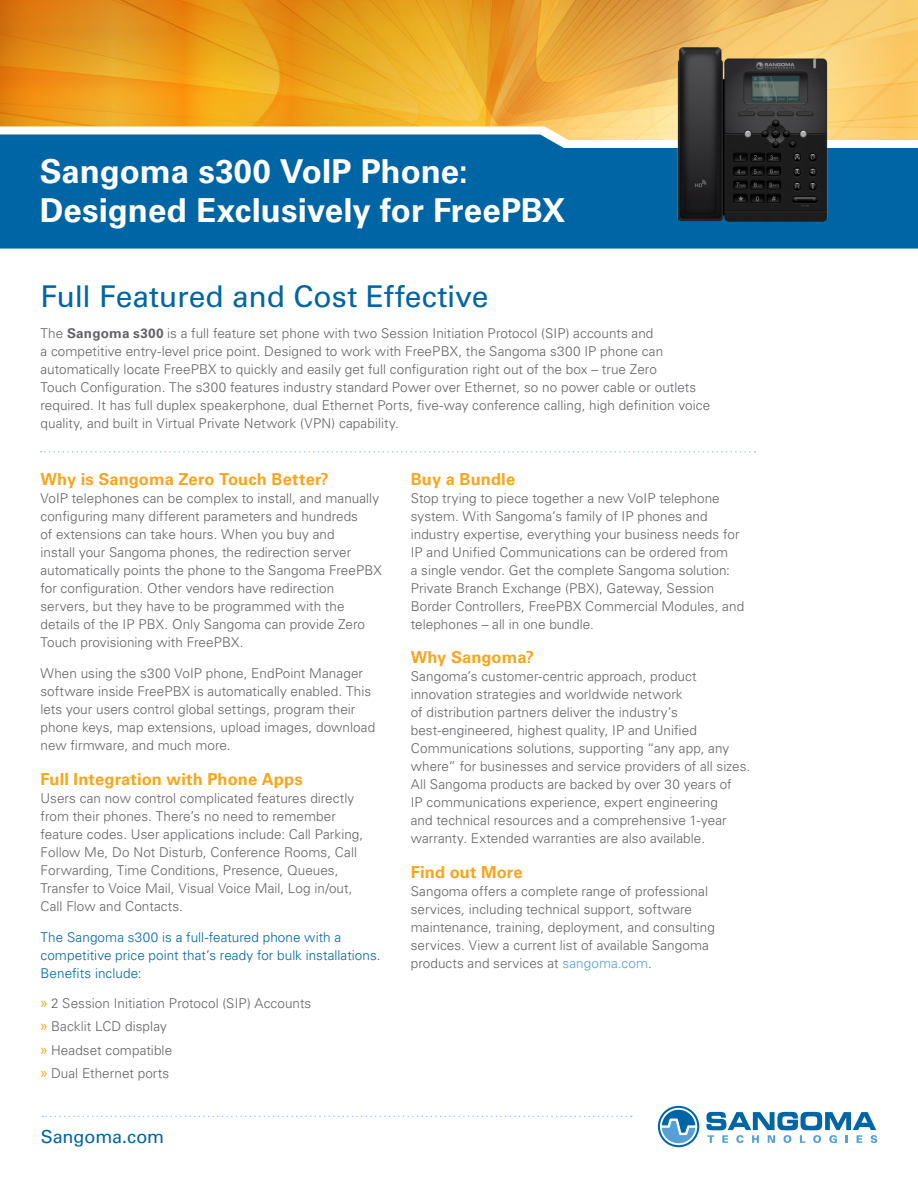
<style>
.page{position:relative;width:918px;height:1188px;background:#fff}
.page>*{position:absolute;margin:0;border:0;box-sizing:border-box;transform-origin:0 0}
.Data_Sheet_Title{font:700 33px/39px "Univers LT Std";color:#fff}
.Main_Header{font:30px "Univers LT Std";color:#0065a4}
.Footer_Website{font:18px "Univers LT Std";letter-spacing:-.005em;color:#0065a4}
.Subhead{font:700 16.5px "Univers LT Std";letter-spacing:.005em;color:#f9a51b}
.Body_Text{font:300 13.5px/18px "Univers LT Std";letter-spacing:.005em;color:#636266}
.Bullets_Subhead_Blue{font:300 13.5px/18px "Univers LT Std";letter-spacing:.005em;color:#0065a4}
.s1{font-weight:700}
.s2{font-family:"Myriad Pro";font-weight:400;font-size:16.5px;color:#f9a51b}
.s3{color:#56a0d5}
</style>
<div class="page">
<img style="left:0;top:0;width:918px;height:126px">
<svg style="left:41px;top:451px;width:714px;height:2px"></svg>
<svg style="left:0;top:126px;width:918px;height:8px"></svg>
<div style="left:0;top:134px;width:918px;height:115px;background:#0065a4"></div>
<img style="left:677px;top:47px;width:152px;height:175px">
<svg style="left:658px;top:1106px;width:41px;height:41px"></svg>
<svg style="left:706px;top:1112px;width:171px;height:31px"></svg>
<svg style="left:43px;top:1116px;width:589px;height:1px"></svg>
<p class="Data_Sheet_Title" style="left:40px;top:153px;width:528px">Sangoma s300 VoIP Phone:<br>Designed Exclusively for FreePBX</p>
<p class="Main_Header" style="left:40px;top:278px;width:449px">Full Featured and Cost Effective</p>
<p class="Body_Text" style="left:40px;top:324px;width:671px">The <span class="s1">Sangoma s300</span> is a full feature set phone with two Session Initiation Protocol (SIP) accounts and<br>a competitive entry-level price point. Designed to work with FreePBX, the Sangoma s300 IP phone can automatically locate FreePBX to quickly and easily get full configuration right out of the box – true Zero<br>Touch Configuration. The s300 features industry standard Power over Ethernet, so no power cable or outlets required. It has full duplex speakerphone, dual Ethernet Ports, five-way conference calling, high definition voice quality, and built in Virtual Private Network (VPN) capability.</p>
<p class="Subhead" style="left:40px;top:469px;width:290px">Why is Sangoma Zero Touch Better?</p>
<p class="Body_Text" style="left:40px;top:489px;width:343px">VoIP telephones can be complex to install, and manually configuring many different parameters and hundreds<br>of extensions can take hours. When you buy and<br>install your Sangoma phones, the redirection server automatically points the phone to the Sangoma FreePBX for configuration. Other vendors have redirection servers, but they have to be programmed with the details of the IP PBX. Only Sangoma can provide Zero Touch provisioning with FreePBX.</p>
<p class="Body_Text" style="left:40px;top:664px;width:336px">When using the s300 VoIP phone, EndPoint Manager software inside FreePBX is automatically enabled. This lets your users control global settings, program their phone keys, map extensions, upload images, download new firmware, and much more.</p>
<p class="Subhead" style="left:40px;top:769px;width:264px">Full Integration with Phone Apps</p>
<p class="Body_Text" style="left:40px;top:789px;width:324px">Users can now control complicated features directly from their phones. There’s no need to remember feature codes. User applications include: Call Parking, Follow Me, Do Not Disturb, Conference Rooms, Call Forwarding, Time Conditions, Presence, Queues, Transfer to Voice Mail, Visual Voice Mail, Log in/out, Call Flow and Contacts.</p>
<p class="Bullets_Subhead_Blue" style="left:40px;top:928px;width:342px">The Sangoma s300 is a full-featured phone with a competitive price point that’s ready for bulk installations.<br>Benefits include:</p>
<p class="Body_Text" style="left:40px;top:994px;width:272px"><span class="s2">»</span> 2 Session Initiation Protocol (SIP) Accounts</p>
<p class="Body_Text" style="left:40px;top:1018px;width:128px"><span class="s2">»</span> Backlit LCD display</p>
<p class="Body_Text" style="left:40px;top:1041px;width:133px"><span class="s2">»</span> Headset compatible</p>
<p class="Body_Text" style="left:40px;top:1064px;width:130px"><span class="s2">»</span> Dual Ethernet ports</p>
<p class="Footer_Website" style="left:41px;top:1126px;width:125px">Sangoma.com</p>
<p class="Subhead" style="left:411px;top:469px;width:106px">Buy a Bundle</p>
<p class="Body_Text" style="left:411px;top:489px;width:335px">Stop trying to piece together a new VoIP telephone system. With Sangoma’s family of IP phones and industry expertise, everything your business needs for IP and Unified Communications can be ordered from<br>a single vendor. Get the complete Sangoma solution:<br>Private Branch Exchange (PBX), Gateway, Session Border Controllers, FreePBX Commercial Modules, and telephones – all in one bundle.</p>
<p class="Subhead" style="left:411px;top:648px;width:125px">Why Sangoma?</p>
<p class="Body_Text" style="left:411px;top:667px;width:341px">Sangoma’s customer-centric approach, product innovation strategies and worldwide network<br>of distribution partners deliver the industry’s best-engineered, highest quality, IP and Unified Communications solutions, supporting “any app, any where” for businesses and service providers of all sizes.<br>All Sangoma products are backed by over 30 years of<br>IP communications experience, expert engineering<br>and technical resources and a comprehensive 1-year warranty. Extended warranties are also available.</p>
<p class="Subhead" style="left:411px;top:862px;width:113px">Find out More</p>
<p class="Body_Text" style="left:411px;top:882px;width:306px">Sangoma offers a complete range of professional services, including technical support, software maintenance, training, deployment, and consulting services. View a current list of available Sangoma products and services at <span class="s3">sangoma.com</span>.</p>
</div>
